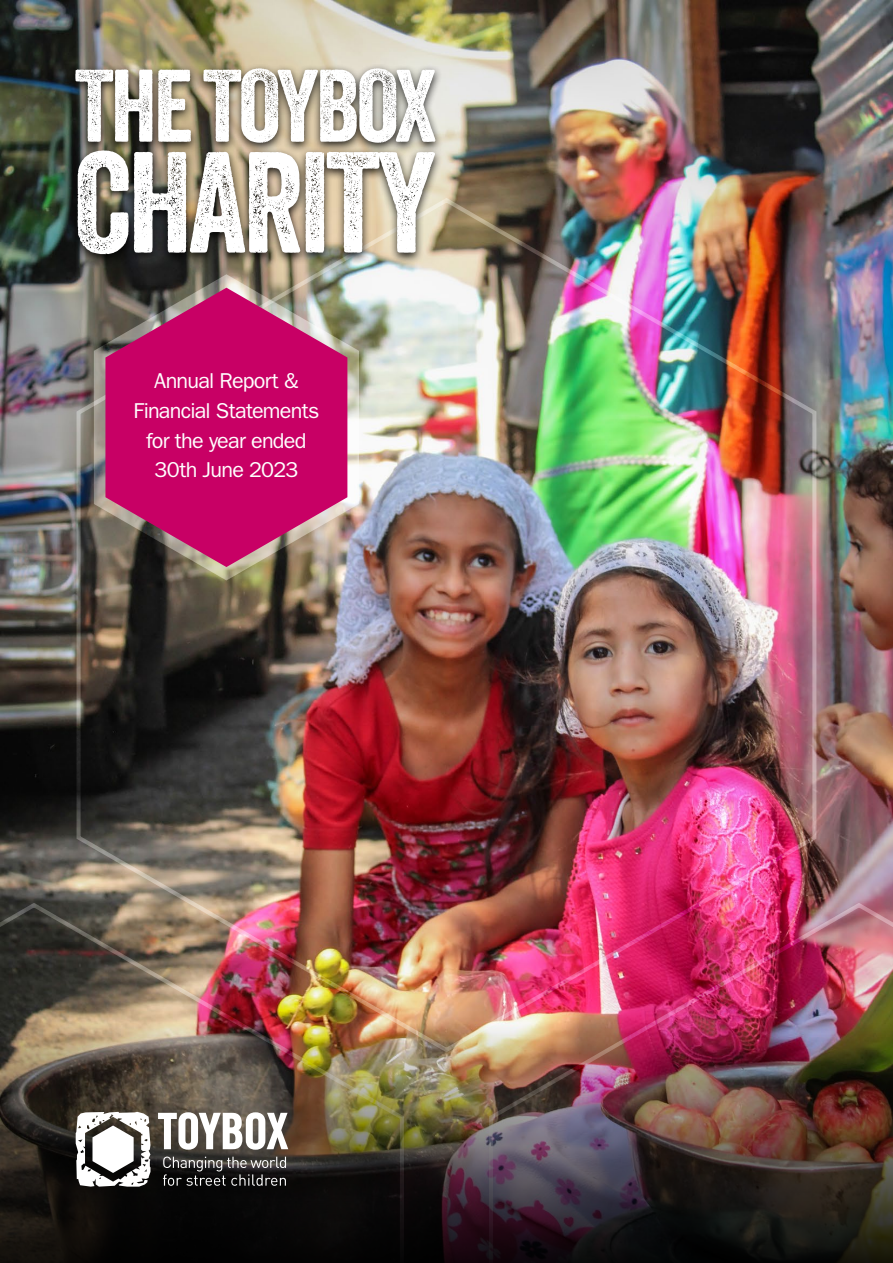
<style>
.page{position:relative;width:893px;height:1263px;background:#fff}
.page>*{position:absolute;margin:0;border:0;box-sizing:border-box;transform-origin:0 0}
.t1{font:138.75px "Veneer";letter-spacing:-.03em;color:#fff}
.t2{font:99.45px "Veneer";letter-spacing:-.03em;color:#fff}
.t3{font:21.6px/29.7px "ITC Franklin Gothic Std";letter-spacing:-.035em;color:#fff;text-align:center}
</style>
<div class="page">
<img style="left:0;top:0;width:893px;height:900px">
<img style="left:75px;top:196px;width:745px;height:827px">
<img style="left:0;top:900px;width:407px;height:123px">
<img style="left:487px;top:900px;width:406px;height:123px">
<svg style="left:105px;top:288px;width:242px;height:279px;background:#b9226a"></svg>
<img style="left:0;top:1023px;width:893px;height:240px">
<div style="left:67px;top:64px;width:376px;height:202px;background:#000;opacity:.85"></div>
<svg style="left:76px;top:1112px;width:74px;height:74px"></svg>
<svg style="left:158px;top:1112px;width:130px;height:38px"></svg>
<svg style="left:163px;top:1156px;width:123px;height:30px;background:#464444"></svg>
<h2 class="t2" style="left:75px;top:45px;width:362px">The TOYBOX</h2>
<h1 class="t1" style="left:74px;top:118px;width:363px">CHARITY</h1>
<p class="t3" style="left:134px;top:366px;width:187px">Annual Report &amp;<br>Financial Statements for the year ended<br>30th June 2023</p>
</div>
